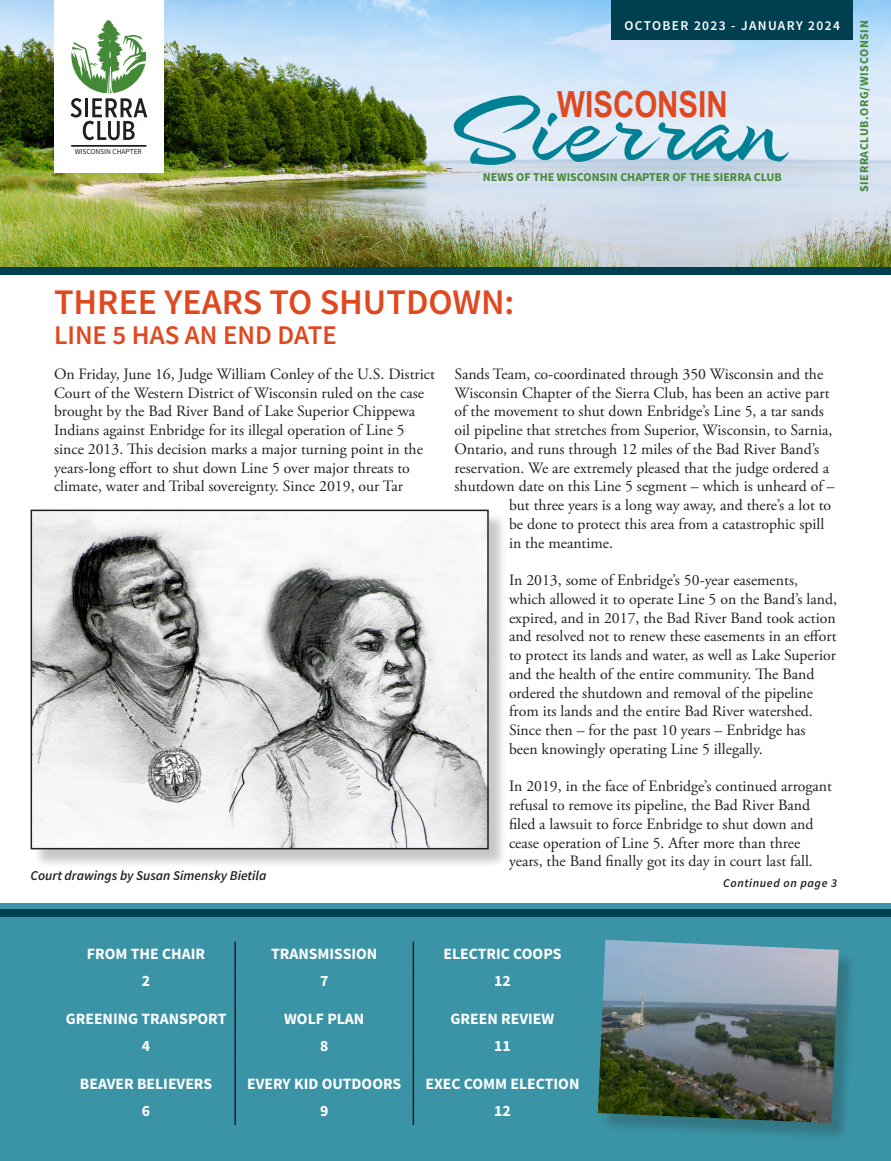
<style>
.page{position:relative;width:891px;height:1161px;background:#fff}
.page>*{position:absolute;margin:0;border:0;box-sizing:border-box;transform-origin:0 0}
.Department___Brown{font:90px "Salamat";color:#008195}
.Author_Info{font:600 36px "Source Sans Pro";color:#e0481f}
.Department___Brown-2{font:700 36px "Arial Narrow";color:#e0481f}
.Author_Info-2{font:600 27px "Source Sans Pro";color:#e0481f}
.Author_Info-3{font:15.75px/18.8px "Adobe Garamond Pro";color:#231f20}
.Department___Brown-3{font:700 15.75px "Source Sans Pro";color:#fff}
.Author_Info-4{font:italic 600 13.5px "Source Sans Pro";color:#231f20}
.t1{font:600 13.5px "Source Sans Pro";letter-spacing:.1em;color:#fff}
.Department___Brown-4{font:700 12px "Source Sans Pro";color:#448938}
.Department___Brown-5{font:700 12px "Source Sans Pro";letter-spacing:.05em;color:#448938}
.Body_Text{font:italic 600 12px "Source Sans Pro";letter-spacing:.05em;color:#231f20}
.Department___Brown-6{font:7.5px "Source Sans Pro";color:#231f20}
</style>
<div class="page">
<img style="left:0;top:0;width:891px;height:267px">
<div style="left:54px;top:0;width:109px;height:172px;background:#fff"></div>
<svg style="left:70px;top:20px;width:77px;height:120px"></svg>
<div style="left:71px;top:146px;width:75px;height:1px;border:1px solid #231f20"></div>
<div style="left:611px;top:0;width:242px;height:40px;background:#003f4f"></div>
<div style="left:0;top:267px;width:891px;height:8px;background:#003f4f"></div>
<div style="left:0;top:903px;width:891px;height:258px;background:#3a94a6"></div>
<div style="left:0;top:909px;width:891px;height:8px;background:#003f4f"></div>
<hr style="left:234px;top:941px;width:2px;height:27px;background:#231f20">
<hr style="left:234px;top:968px;width:2px;height:27px;background:#231f20">
<svg style="left:234px;top:995px;width:2px;height:11px"></svg>
<hr style="left:234px;top:1006px;width:2px;height:27px;background:#231f20">
<hr style="left:234px;top:1033px;width:2px;height:27px;background:#231f20">
<svg style="left:234px;top:1060px;width:2px;height:11px"></svg>
<hr style="left:234px;top:1071px;width:2px;height:27px;background:#231f20">
<hr style="left:234px;top:1098px;width:2px;height:27px;background:#231f20">
<svg style="left:413px;top:941px;width:1px;height:184px"></svg>
<div style="left:601px;top:943px;width:256px;height:199px;background:#231f20;opacity:.25"></div>
<img style="left:598px;top:940px;width:241px;height:183px">
<div style="left:33px;top:512px;width:474px;height:356px;background:#231f20;opacity:.25"></div>
<img style="left:34px;top:513px;width:452px;height:333px">
<div style="left:31px;top:510px;width:458px;height:339px;border:2px solid #231f20"></div>
<p class="Department___Brown-6" style="left:75px;top:147px;width:69px">WISCONSIN CHAPTER</p>
<p class="t1" style="left:625px;top:17px;width:217px">OCTOBER 2023 - JANUARY 2024</p>
<p class="Department___Brown-2" style="left:557px;top:78px;width:172px">WISCONSIN</p>
<p class="Department___Brown" style="left:446px;top:75px;width:337px">Sierran</p>
<p class="Department___Brown-4" style="left:483px;top:170px;width:301px">NEWS OF THE WISCONSIN CHAPTER OF THE SIERRA CLUB</p>
<p class="Department___Brown-5" style="left:857px;top:192px;width:173px;rotate:-90deg">SIERRACLUB.ORG/WISCONSIN</p>
<p class="Author_Info" style="left:54px;top:279px;width:462px">THREE YEARS TO SHUTDOWN:</p>
<p class="Author_Info-2" style="left:54px;top:318px;width:285px">LINE 5 HAS AN END DATE</p>
<p class="Author_Info-3" style="left:54px;top:365px;width:382px">On Friday, June 16, Judge William Conley of the U.S. District Court of the Western District of Wisconsin ruled on the case brought by the Bad River Band of Lake Superior Chippewa Indians against Enbridge for its illegal operation of Line 5 since 2013. This decision marks a major turning point in the years-long effort to shut down Line 5 over major threats to climate, water and Tribal sovereignty. Since 2019, our Tar</p>
<p class="Author_Info-3" style="left:454px;top:365px;width:370px">Sands Team, co-coordinated through 350 Wisconsin and the</p>
<p class="Author_Info-3" style="left:454px;top:384px;width:377px">Wisconsin Chapter of the Sierra Club, has been an active part</p>
<p class="Author_Info-3" style="left:454px;top:403px;width:371px">of the movement to shut down Enbridge’s Line 5, a tar sands</p>
<p class="Author_Info-3" style="left:454px;top:421px;width:379px">oil pipeline that stretches from Superior, Wisconsin, to Sarnia,</p>
<p class="Author_Info-3" style="left:454px;top:440px;width:366px">Ontario, and runs through 12 miles of the Bad River Band’s</p>
<p class="Author_Info-3" style="left:454px;top:459px;width:376px">reservation. We are extremely pleased that the judge ordered a</p>
<p class="Author_Info-3" style="left:454px;top:478px;width:382px">shutdown date on this Line 5 segment – which is unheard of –</p>
<p class="Author_Info-3" style="left:509px;top:496px;width:324px">but three years is a long way away, and there’s a lot to</p>
<p class="Author_Info-3" style="left:509px;top:515px;width:317px">be done to protect this area from a catastrophic spill</p>
<p class="Author_Info-3" style="left:509px;top:534px;width:106px">in the meantime.</p>
<p class="Author_Info-3" style="left:509px;top:571px;width:329px">In 2013, some of Enbridge’s 50-year easements, which allowed it to operate Line 5 on the Band’s land, expired, and in 2017, the Bad River Band took action and resolved not to renew these easements in an effort to protect its lands and water, as well as Lake Superior and the health of the entire community. The Band ordered the shutdown and removal of the pipeline from its lands and the entire Bad River watershed.<br>Since then – for the past 10 years – Enbridge has been knowingly operating Line 5 illegally.</p>
<p class="Author_Info-3" style="left:509px;top:778px;width:324px">In 2019, in the face of Enbridge’s continued arrogant refusal to remove its pipeline, the Bad River Band filed a lawsuit to force Enbridge to shut down and cease operation of Line 5. After more than three years, the Band finally got its day in court last fall.</p>
<p class="Author_Info-4" style="left:31px;top:867px;width:237px">Court drawings by Susan Simensky Bietila</p>
<p class="Body_Text" style="left:723px;top:876px;width:115px">Continued on page 3</p>
<p class="Department___Brown-3" style="left:87px;top:944px;width:120px">FROM THE CHAIR</p>
<p class="Department___Brown-3" style="left:271px;top:944px;width:108px">TRANSMISSION</p>
<p class="Department___Brown-3" style="left:443px;top:944px;width:119px">ELECTRIC COOPS</p>
<p class="Department___Brown-3" style="left:142px;top:971px;width:10px">2</p>
<p class="Department___Brown-3" style="left:320px;top:971px;width:10px">7</p>
<p class="Department___Brown-3" style="left:494px;top:971px;width:18px">12</p>
<p class="Department___Brown-3" style="left:66px;top:1009px;width:162px">GREENING TRANSPORT</p>
<p class="Department___Brown-3" style="left:284px;top:1009px;width:82px">WOLF PLAN</p>
<p class="Department___Brown-3" style="left:451px;top:1009px;width:105px">GREEN REVIEW</p>
<p class="Department___Brown-3" style="left:142px;top:1036px;width:10px">4</p>
<p class="Department___Brown-3" style="left:320px;top:1036px;width:10px">8</p>
<p class="Department___Brown-3" style="left:494px;top:1036px;width:18px">11</p>
<p class="Department___Brown-3" style="left:80px;top:1074px;width:134px">BEAVER BELIEVERS</p>
<p class="Department___Brown-3" style="left:247px;top:1074px;width:156px">EVERY KID OUTDOORS</p>
<p class="Department___Brown-3" style="left:425px;top:1074px;width:156px">EXEC COMM ELECTION</p>
<p class="Department___Brown-3" style="left:142px;top:1101px;width:10px">6</p>
<p class="Department___Brown-3" style="left:320px;top:1101px;width:10px">9</p>
<p class="Department___Brown-3" style="left:494px;top:1101px;width:18px">12</p>
</div>
